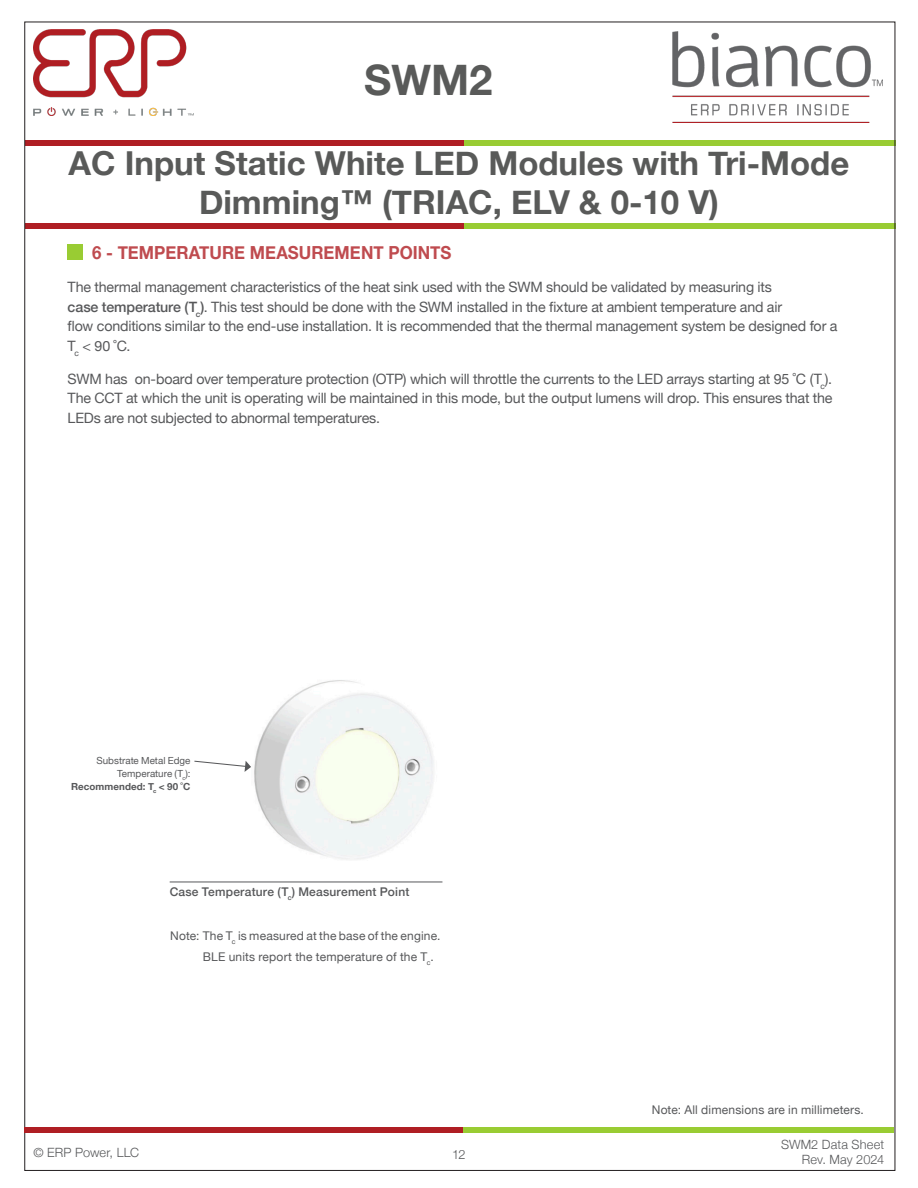
<style>
.page{position:relative;width:918px;height:1188px;background:#fff}
.page>*{position:absolute;margin:0;border:0;box-sizing:border-box;transform-origin:0 0}
.t1{font:700 42px "Helvetica Neue";color:#595a59}
.t2{font:700 33px/39.6px "Helvetica Neue";color:#595a59;text-align:center}
.Head_w_table_after{font:700 18px "Helvetica Neue";color:#bf4b4f;scale:.94 1}
.Subhead_2{font:14.25px/19.5px "Helvetica Neue";letter-spacing:-.01em;color:#57585a}
.t3{font:300 12.75px/15.3px "Helvetica Neue";letter-spacing:.005em;color:#57585a;text-align:right}
.Table_only{font:12px/21px "Helvetica Neue";letter-spacing:.015em;color:#57585a}
.t4{font:500 12px "Helvetica Neue";letter-spacing:.015em;color:#57585a}
.Body{font:9.75px/13.4px "Helvetica Neue";color:#57585a;text-align:right}
.Body-2{font:700 9.75px "Helvetica Neue";letter-spacing:.01em;color:#57585a}
.s1{font-weight:500}
</style>
<div class="page">
<div style="left:25px;top:140px;width:439px;height:6px;background:#af1e23"></div>
<div style="left:464px;top:140px;width:431px;height:6px;background:#9c3"></div>
<div style="left:25px;top:223px;width:439px;height:6px;background:#af1e23"></div>
<div style="left:464px;top:223px;width:431px;height:6px;background:#9c3"></div>
<img style="left:33px;top:29px;width:161px;height:87px">
<div style="left:25px;top:1128px;width:438px;height:5px;background:#af1e23"></div>
<div style="left:463px;top:1128px;width:430px;height:5px;background:#9c3"></div>
<img style="left:655px;top:22px;width:227px;height:101px">
<div style="left:68px;top:244px;width:15px;height:15px;background:#9c3"></div>
<svg style="left:194px;top:760px;width:57px;height:12px"></svg>
<img style="left:254px;top:680px;width:180px;height:180px">
<hr style="left:170px;top:882px;width:272px;height:1px;background:#57585a">
<h1 class="t1" style="left:364px;top:47px;width:130px">SWM2</h1>
<h2 class="t2" style="left:69px;top:144px;width:782px">AC Input Static White LED Modules with Tri-Mode<br>Dimming™ (TRIAC, ELV &amp; 0-10 V)</h2>
<p class="Head_w_table_after" style="left:92px;top:239px;width:384px">6 - TEMPERATURE MEASUREMENT POINTS</p>
<p class="Subhead_2" style="left:68px;top:278px;width:771px">The thermal management characteristics of the heat sink used with the SWM should be validated by measuring its<br><span class="s1">case temperature (T</span><sub>c</sub><span class="s1">)</span>. This test should be done with the SWM installed in the fixture at ambient temperature and air<br>flow conditions similar to the end-use installation. It is recommended that the thermal management system be designed for a T<sub>c</sub> &lt; 90 ˚C.</p>
<p class="Subhead_2" style="left:68px;top:370px;width:766px;text-align:justify">SWM has on-board over temperature protection (OTP) which will throttle the currents to the LED arrays starting at 95 ˚C (T<sub>c</sub>).<br>The CCT at which the unit is operating will be maintained in this mode, but the output lumens will drop. This ensures that the LEDs are not subjected to abnormal temperatures.</p>
<p class="Body" style="left:97px;top:754px;width:95px">Substrate Metal Edge<br>Temperature (T<sub>c</sub>):</p>
<p class="Body-2" style="left:71px;top:779px;width:121px">Recommended: T<sub>c</sub> &lt; 90 ˚C</p>
<p class="t4" style="left:170px;top:882px;width:241px">Case Temperature (T<sub>c</sub>) Measurement Point</p>
<p class="Table_only" style="left:203px;top:926px;width:239px;text-indent:-33px">Note: The T<sub>c</sub> is measured at the base of the engine.<br>BLE units report the temperature of the T<sub>c</sub>.</p>
<p class="Table_only" style="left:652px;top:1100px;width:214px">Note: All dimensions are in millimeters.</p>
<p class="t3" style="left:33px;top:1143px;width:107px">© ERP Power, LLC</p>
<p class="t3" style="left:452px;top:1146px;width:15px">12</p>
<p class="t3" style="left:781px;top:1136px;width:105px">SWM2 Data Sheet<br>Rev. May 2024</p>
</div>
